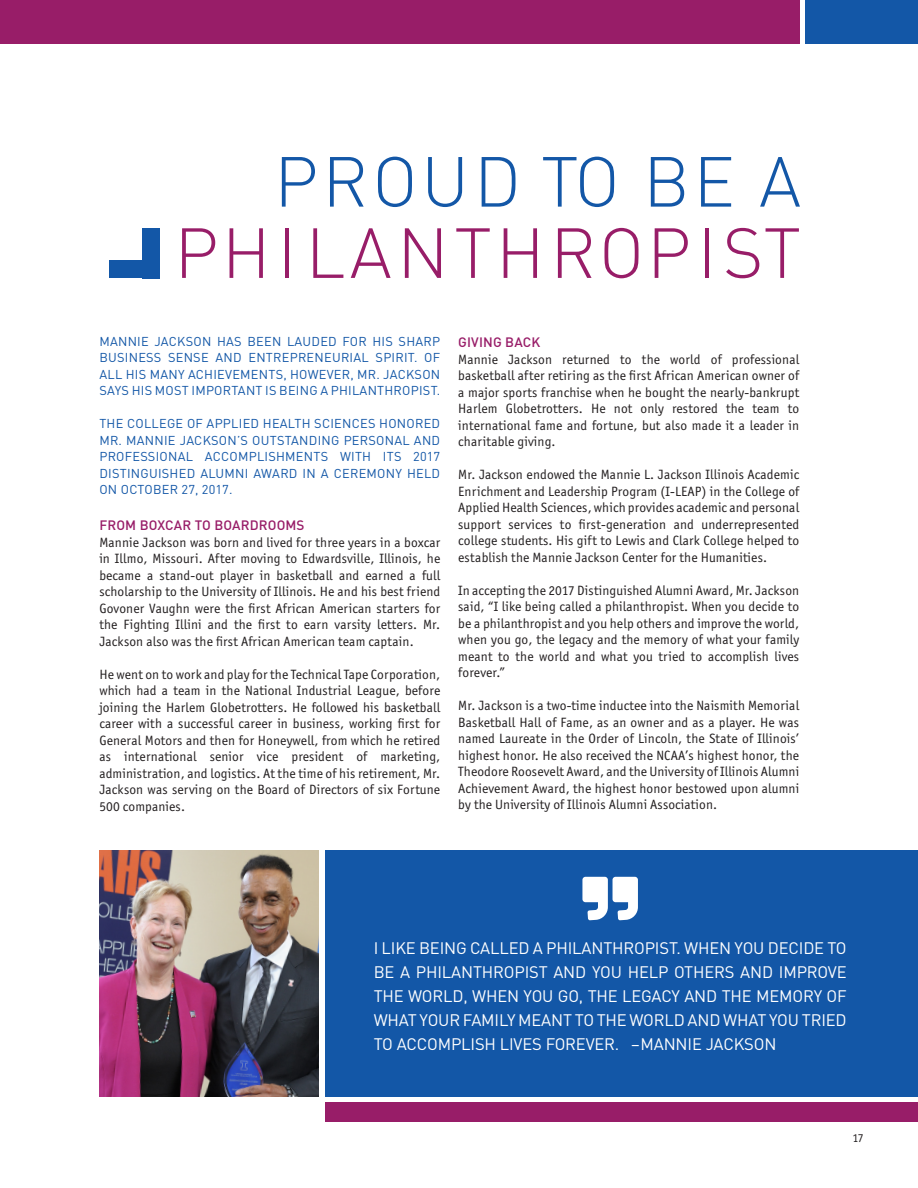
<style>
.page{position:relative;width:918px;height:1188px;background:#fff}
.page>*{position:absolute;margin:0;border:0;box-sizing:border-box;transform-origin:0 0}
.t1{font:300 69.6px "DIN Pro";letter-spacing:.08em;color:#981d68}
.t2{font:300 69.6px "DIN Pro";letter-spacing:.055em;color:#1357a7}
.Body_body{font:16.5px/24px "DIN";letter-spacing:-.01em;color:#fff;text-align:justify}
.Body_body-2{font:13.5px/16.5px "Officina Sans ITC Std";letter-spacing:.01em;color:#231f20;text-align:justify}
.Body_body-3{font:500 13.5px "DIN";letter-spacing:.01em;color:#981d68}
.Body_body-4{font:12.75px/16.5px "DIN Pro";letter-spacing:.02em;color:#1357a7;text-align:justify}
.t3{font:12px "Officina Sans ITC Std";color:#231f20}
</style>
<div class="page">
<div style="left:806px;top:0;width:112px;height:43px;background:#1357a7"></div>
<div style="left:0;top:0;width:799px;height:43px;background:#981d68"></div>
<div style="left:326px;top:850px;width:592px;height:246px;background:#1357a7"></div>
<div style="left:326px;top:1102px;width:592px;height:20px;background:#981d68"></div>
<img style="left:100px;top:850px;width:219px;height:246px">
<svg style="left:582px;top:877px;width:56px;height:43px"></svg>
<div style="left:110px;top:260px;width:50px;height:18px;background:#1357a7"></div>
<div style="left:142px;top:228px;width:18px;height:50px;background:#1357a7"></div>
<p class="t2" style="left:274px;top:134px;width:528px">PROUD TO BE A</p>
<p class="t1" style="left:174px;top:205px;width:628px">PHILANTHROPIST</p>
<p class="Body_body-4" style="left:99px;top:333px;width:342px">MANNIE JACKSON HAS BEEN LAUDED FOR HIS SHARP BUSINESS SENSE AND ENTREPRENEURIAL SPIRIT. OF ALL HIS MANY ACHIEVEMENTS, HOWEVER, MR. JACKSON SAYS HIS MOST IMPORTANT IS BEING A PHILANTHROPIST.</p>
<p class="Body_body-4" style="left:99px;top:415px;width:342px">THE COLLEGE OF APPLIED HEALTH SCIENCES HONORED MR. MANNIE JACKSON’S OUTSTANDING PERSONAL AND PROFESSIONAL ACCOMPLISHMENTS WITH ITS 2017<br>DISTINGUISHED ALUMNI AWARD IN A CEREMONY HELD ON OCTOBER 27, 2017.</p>
<p class="Body_body-3" style="left:99px;top:517px;width:207px">FROM BOXCAR TO BOARDROOMS</p>
<p class="Body_body-2" style="left:99px;top:534px;width:342px">Mannie Jackson was born and lived for three years in a boxcar in Illmo, Missouri. After moving to Edwardsville, Illinois, he became a stand-out player in basketball and earned a full scholarship to the University of Illinois. He and his best friend Govoner Vaughn were the first African American starters for the Fighting Illini and the first to earn varsity letters. Mr.<br>Jackson also was the first African American team captain.</p>
<p class="Body_body-2" style="left:99px;top:666px;width:342px">He went on to work and play for the Technical Tape Corporation, which had a team in the National Industrial League, before joining the Harlem Globetrotters. He followed his basketball career with a successful career in business, working first for General Motors and then for Honeywell, from which he retired as international senior vice president of marketing, administration, and logistics. At the time of his retirement, Mr.<br>Jackson was serving on the Board of Directors of six Fortune 500 companies.</p>
<p class="Body_body-3" style="left:458px;top:334px;width:84px">GIVING BACK</p>
<p class="Body_body-2" style="left:458px;top:351px;width:342px">Mannie Jackson returned to the world of professional basketball after retiring as the first African American owner of a major sports franchise when he bought the nearly-bankrupt Harlem Globetrotters. He not only restored the team to international fame and fortune, but also made it a leader in charitable giving.</p>
<p class="Body_body-2" style="left:458px;top:466px;width:342px">Mr. Jackson endowed the Mannie L. Jackson Illinois Academic Enrichment and Leadership Program (I-LEAP) in the College of Applied Health Sciences, which provides academic and personal support services to first-generation and underrepresented college students. His gift to Lewis and Clark College helped to establish the Mannie Jackson Center for the Humanities.</p>
<p class="Body_body-2" style="left:458px;top:582px;width:342px">In accepting the 2017 Distinguished Alumni Award, Mr. Jackson said, “I like being called a philanthropist. When you decide to be a philanthropist and you help others and improve the world, when you go, the legacy and the memory of what your family meant to the world and what you tried to accomplish lives forever.”</p>
<p class="Body_body-2" style="left:458px;top:697px;width:342px">Mr. Jackson is a two-time inductee into the Naismith Memorial Basketball Hall of Fame, as an owner and as a player. He was named Laureate in the Order of Lincoln, the State of Illinois’ highest honor. He also received the NCAA’s highest honor, the Theodore Roosevelt Award, and the University of Illinois Alumni Achievement Award, the highest honor bestowed upon alumni by the University of Illinois Alumni Association.</p>
<p class="Body_body" style="left:374px;top:935px;width:475px">I LIKE BEING CALLED A PHILANTHROPIST. WHEN YOU DECIDE TO BE A PHILANTHROPIST AND YOU HELP OTHERS AND IMPROVE THE WORLD, WHEN YOU GO, THE LEGACY AND THE MEMORY OF WHAT YOUR FAMILY MEANT TO THE WORLD AND WHAT YOU TRIED TO ACCOMPLISH LIVES FOREVER. –MANNIE JACKSON</p>
<p class="t3" style="left:853px;top:1131px;width:13px">17</p>
</div>
